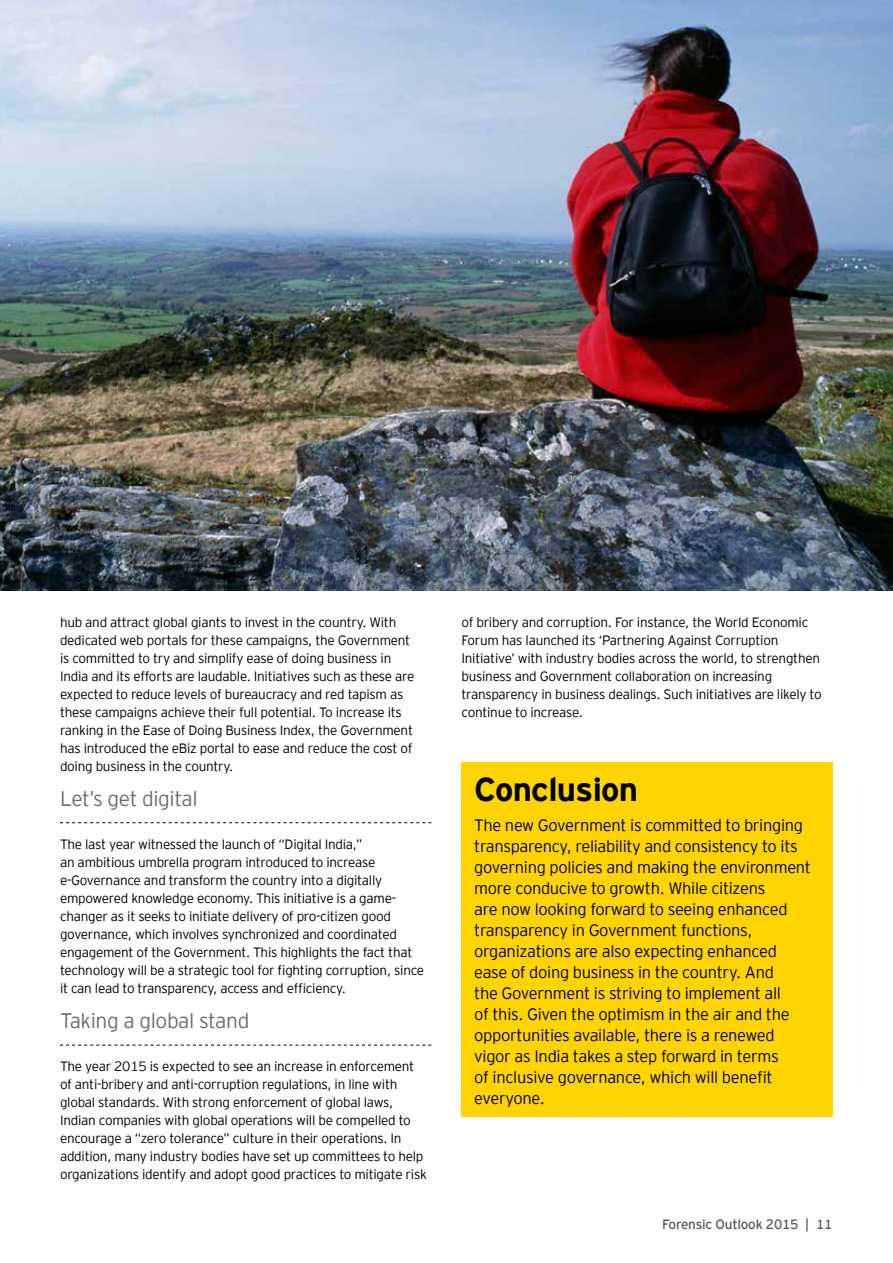
<style>
.page{position:relative;width:893px;height:1263px;background:#fff}
.page>*{position:absolute;margin:0;border:0;box-sizing:border-box;transform-origin:0 0}
.t1{font:700 33px "EY Interstate";letter-spacing:-.02em;color:#000}
.t2{font:300 21px "EY Interstate";letter-spacing:-.02em;color:#6d6e71}
.t3{font:300 16.5px/21px "EY Interstate";letter-spacing:-.02em;color:#000}
.t4{font:300 13.5px/18px "EY Interstate";letter-spacing:-.02em;color:#000}
.t5{font:13.5px "EY Interstate";letter-spacing:-.02em;color:#58595b}
</style>
<div class="page">
<img style="left:0;top:0;width:893px;height:590px">
<svg style="left:60px;top:822px;width:371px;height:1px"></svg>
<svg style="left:60px;top:1045px;width:371px;height:1px"></svg>
<div style="left:461px;top:762px;width:372px;height:355px;background:#ffd400"></div>
<p class="t4" style="left:60px;top:613px;width:356px">hub and attract global giants to invest in the country. With dedicated web portals for these campaigns, the Government is committed to try and simplify ease of doing business in India and its efforts are laudable. Initiatives such as these are expected to reduce levels of bureaucracy and red tapism as these campaigns achieve their full potential. To increase its ranking in the Ease of Doing Business Index, the Government has introduced the eBiz portal to ease and reduce the cost of doing business in the country.</p>
<h2 class="t2" style="left:60px;top:783px;width:139px">Let’s get digital</h2>
<p class="t4" style="left:60px;top:835px;width:366px">The last year witnessed the launch of “Digital India,”<br>an ambitious umbrella program introduced to increase e-Governance and transform the country into a digitally empowered knowledge economy. This initiative is a game&shy;changer as it seeks to initiate delivery of pro-citizen good governance, which involves synchronized and coordinated engagement of the Government. This highlights the fact that technology will be a strategic tool for fighting corruption, since it can lead to transparency, access and efficiency.</p>
<h2 class="t2" style="left:60px;top:1005px;width:191px">Taking a global stand</h2>
<p class="t4" style="left:60px;top:1057px;width:368px">The year 2015 is expected to see an increase in enforcement of anti-bribery and anti-corruption regulations, in line with global standards. With strong enforcement of global laws, Indian companies with global operations will be compelled to encourage a “zero tolerance” culture in their operations. In addition, many industry bodies have set up committees to help organizations identify and adopt good practices to mitigate risk</p>
<p class="t4" style="left:461px;top:613px;width:362px">of bribery and corruption. For instance, the World Economic Forum has launched its ‘Partnering Against Corruption Initiative’ with industry bodies across the world, to strengthen business and Government collaboration on increasing transparency in business dealings. Such initiatives are likely to continue to increase.</p>
<h1 class="t1" style="left:474px;top:766px;width:165px">Conclusion</h1>
<p class="t3" style="left:474px;top:814px;width:338px">The new Government is committed to bringing transparency, reliability and consistency to its governing policies and making the environment more conducive to growth. While citizens<br>are now looking forward to seeing enhanced transparency in Government functions, organizations are also expecting enhanced ease of doing business in the country. And<br>the Government is striving to implement all<br>of this. Given the optimism in the air and the opportunities available, there is a renewed vigor as India takes a step forward in terms<br>of inclusive governance, which will benefit everyone.</p>
<p class="t5" style="left:662px;top:1214px;width:172px">Forensic Outlook 2015 | 11</p>
</div>
